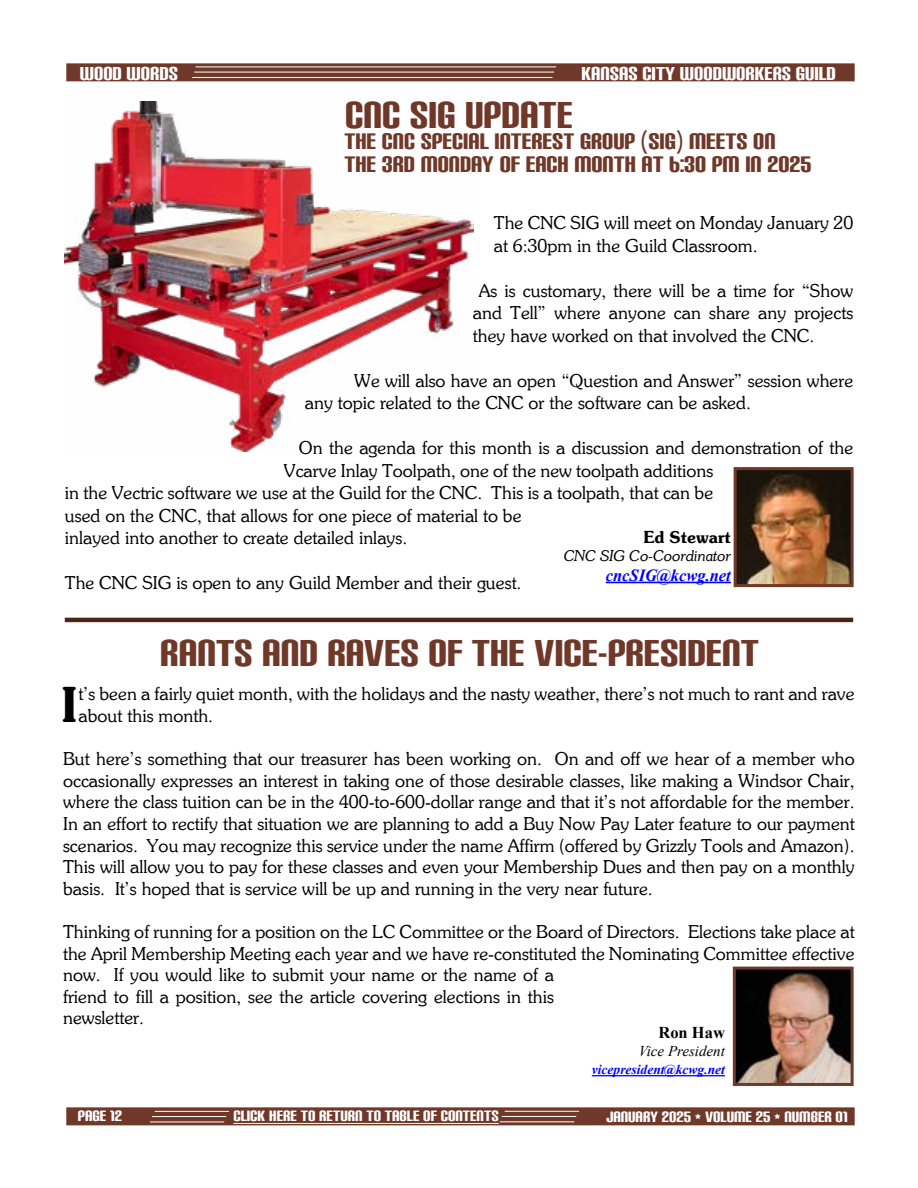
<style>
.page{position:relative;width:918px;height:1188px;background:#fff}
.page>*{position:absolute;margin:0;border:0;box-sizing:border-box;transform-origin:0 0}
.t1{font:47.85px "Souvienne Bold SWFTE";color:#000}
.t2{font:45px "Carbon Block";color:#6f3828}
.t3{font:27px/22.5px "Carbon Block";color:#6f3828}
.t4{font:22.5px "Carbon Block";color:#fff}
.t5{font:18px/21.6px "Souvienne Regular SWFTE";color:#000}
.t6{font:18px "Carbon Block";color:#fff}
.t7{font:italic 700 16.95px "Times New Roman";color:#00f}
.t8{font:16.5px "Souvienne Bold SWFTE";color:#000}
.t9{font:700 16.5px "Times New Roman";color:#000}
.t10{font:15px "Souvienne Italic SWFTE";color:#000}
.t11{font:italic 15px "Times New Roman";color:#000}
.t12{font:italic 700 13.5px "Times New Roman";color:#00f}
</style>
<div class="page">
<div style="left:66px;top:63px;width:789px;height:18px;background:#6f3828"></div>
<hr style="left:195px;top:67px;width:361px;height:1px;background:#fff">
<hr style="left:192px;top:77px;width:361px;height:1px;background:#fff">
<hr style="left:194px;top:72px;width:360px;height:1px;background:#fff">
<div style="left:66px;top:1107px;width:789px;height:18px;background:#6f3828"></div>
<hr style="left:505px;top:1111px;width:74px;height:1px;background:#fff">
<hr style="left:500px;top:1121px;width:74px;height:1px;background:#fff">
<hr style="left:502px;top:1116px;width:74px;height:1px;background:#fff">
<hr style="left:233px;top:1123px;width:266px;height:1px;background:#fff">
<hr style="left:155px;top:1111px;width:74px;height:1px;background:#fff">
<hr style="left:150px;top:1122px;width:74px;height:1px;background:#fff">
<hr style="left:152px;top:1116px;width:74px;height:1px;background:#fff">
<img style="left:738px;top:471px;width:112px;height:112px">
<div style="left:734px;top:467px;width:120px;height:120px;border:3px solid #6f3828"></div>
<hr style="left:606px;top:582px;width:125px;height:1px;background:#00f">
<img style="left:64px;top:101px;width:410px;height:350px">
<hr style="left:65px;top:618px;width:788px;height:4px;background:#4e2415">
<hr style="left:592px;top:1075px;width:133px;height:1px;background:#00f">
<img style="left:737px;top:971px;width:113px;height:111px">
<div style="left:733px;top:967px;width:121px;height:119px;border:3px solid #6f3828"></div>
<p class="t4" style="left:80px;top:62px;width:100px">WOOD WORDS</p>
<p class="t4" style="left:581px;top:62px;width:256px">KANSAS CITY WOODWORKERS GUILD</p>
<h2 class="t2" style="left:345px;top:93px;width:229px">CNC SIG UPDATE</h2>
<h3 class="t3" style="left:345px;top:130px;width:468px">THE CNC SPECIAL INTEREST GROUP (SIG) MEETS ON<br>THE 3RD MONDAY OF EACH MONTH AT 6:30 PM IN 2025</h3>
<p class="t5" style="left:494px;top:211px;width:361px;line-height:22.5px">The CNC SIG will meet on Monday January 20 at 6:30pm in the Guild Classroom.</p>
<p class="t5" style="left:473px;top:279px;width:382px;line-height:22.5px;text-align:justify;text-indent:6px">As is customary, there will be a time for “Show and Tell” where anyone can share any projects they have worked on that involved the CNC.</p>
<p class="t5" style="left:305px;top:369px;width:550px;line-height:22.5px;text-indent:50px">We will also have an open “Question and Answer” session where any topic related to the CNC or the software can be asked.</p>
<p class="t5" style="left:299px;top:437px;width:556px">On the agenda for this month is a discussion and demonstration of the</p>
<p class="t5" style="left:284px;top:459px;width:431px">Vcarve Inlay Toolpath, one of the new toolpath additions</p>
<p class="t5" style="left:65px;top:482px;width:650px">in the Vectric software we use at the Guild for the CNC. This is a toolpath, that can be</p>
<p class="t5" style="left:65px;top:504px;width:458px">used on the CNC, that allows for one piece of material to be</p>
<p class="t5" style="left:65px;top:527px;width:344px">inlayed into another to create detailed inlays.</p>
<p class="t5" style="left:65px;top:572px;width:458px">The CNC SIG is open to any Guild Member and their guest.</p>
<p class="t8" style="left:643px;top:527px;width:89px">Ed Stewart</p>
<p class="t10" style="left:564px;top:546px;width:169px">CNC SIG Co-Coordinator</p>
<p class="t7" style="left:606px;top:563px;width:127px">cncSIG@kcwg.net</p>
<h2 class="t2" style="left:160px;top:632px;width:600px">RANTS AND RAVES OF THE VICE-PRESIDENT</h2>
<h1 class="t1" style="left:61px;top:675px;width:19px">I</h1>
<p class="t5" style="left:79px;top:683px;width:778px">t’s been a fairly quiet month, with the holidays and the nasty weather, there’s not much to rant and rave about this month.</p>
<p class="t5" style="left:63px;top:748px;width:793px;text-align:justify">But here’s something that our treasurer has been working on. On and off we hear of a member who occasionally expresses an interest in taking one of those desirable classes, like making a Windsor Chair, where the class tuition can be in the 400-to-600-dollar range and that it’s not affordable for the member.<br>In an effort to rectify that situation we are planning to add a Buy Now Pay Later feature to our payment scenarios. You may recognize this service under the name Affirm (offered by Grizzly Tools and Amazon).<br>This will allow you to pay for these classes and even your Membership Dues and then pay on a monthly basis. It’s hoped that is service will be up and running in the very near future.</p>
<p class="t5" style="left:63px;top:921px;width:793px">Thinking of running for a position on the LC Committee or the Board of Directors. Elections take place at the April Membership Meeting each year and we have re-constituted the Nominating Committee effective now. If you would like to submit your name or the name of a<br>friend to fill a position, see the article covering elections in this<br>newsletter.</p>
<p class="t9" style="left:658px;top:1021px;width:68px">Ron Haw</p>
<p class="t11" style="left:639px;top:1041px;width:88px">Vice President</p>
<p class="t12" style="left:592px;top:1060px;width:135px">vicepresident@kcwg.net</p>
<p class="t6" style="left:78px;top:1108px;width:46px">PAGE 12</p>
<p class="t6" style="left:233px;top:1107px;width:267px">CLICK HERE TO RETURN TO TABLE OF CONTENTS</p>
<p class="t6" style="left:607px;top:1108px;width:243px">JANUARY 2025 • VOLUME 25 • NUMBER 01</p>
</div>
